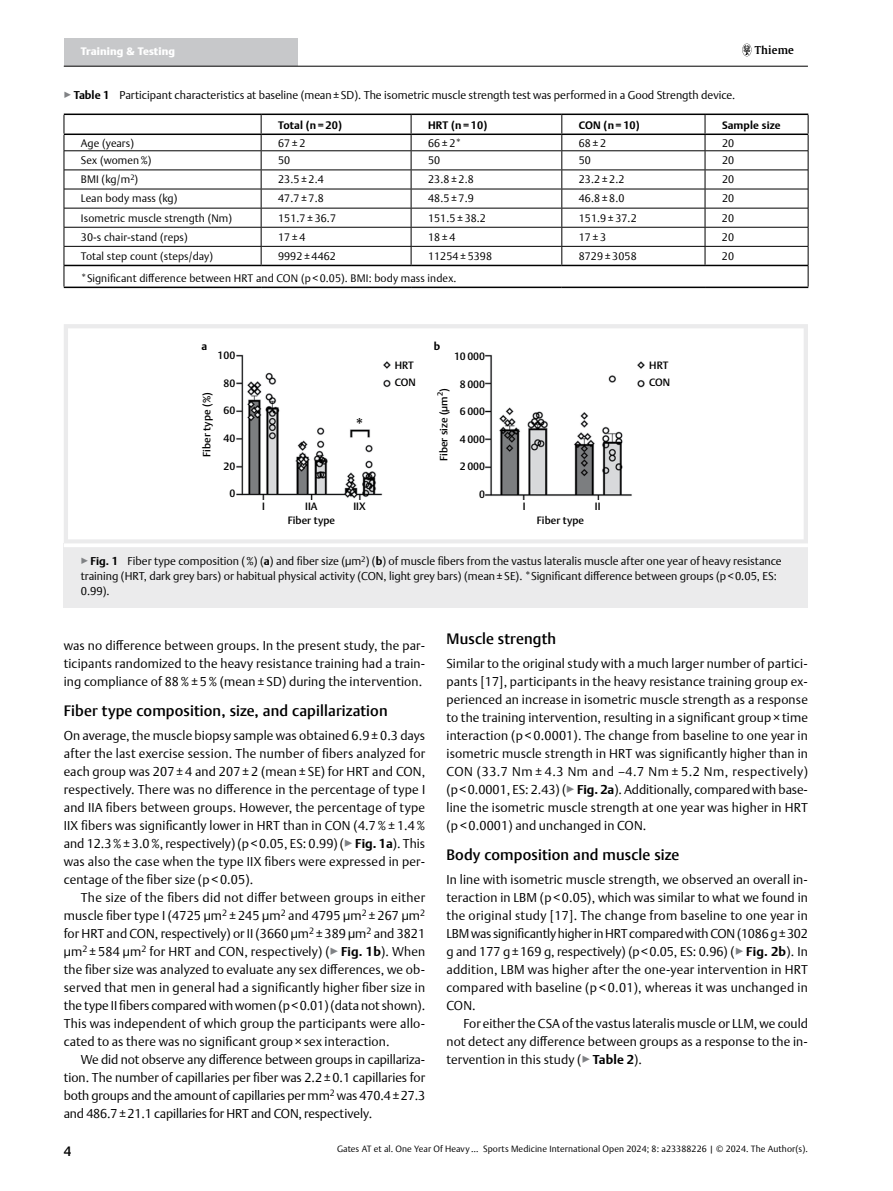
<style>
.page{position:relative;width:893px;height:1191px;background:#fff}
.page>*{position:absolute;margin:0;border:0;box-sizing:border-box;transform-origin:0 0}
.t1{font:500 18px "Thieme Argo 2011";color:#000}
.t2{font:500 15px "Thieme Argo 2011";letter-spacing:.01em;color:#000}
.t3{font:500 13.5px "Thieme Argo 2011";color:#000}
.t4{font:300 12.75px/18px "Thieme Argo 2011";letter-spacing:.01em;color:#000;text-align:justify}
.t5{font:300 11.25px/15px "Thieme Argo 2011";color:#000}
.t6{font:300 10.8px "Thieme Argo 2011";letter-spacing:.01em;color:#000}
.t7{font:700 10.8px "Thieme Argo 2011";letter-spacing:.01em;color:#000}
.t8{font:900 10.8px "Thieme Argo 2011";letter-spacing:.01em;color:#fff}
.t9{font:600 10.8px "Thieme Gulliver 2011";letter-spacing:.01em;color:#000}
.t10{font:500 10.5px/17.2px "Thieme Argo 2011";color:#000}
.t11{font:300 9px "Thieme Argo 2011";letter-spacing:.01em;color:#000}
.s1{color:#808285}
.s2{font-weight:700}
</style>
<div class="page">
<div style="left:64px;top:38px;width:234px;height:28px;background:#c7c8ca"></div>
<hr style="left:64px;top:66px;width:744px;height:1px;background:#000">
<svg style="left:742px;top:44px;width:9px;height:12px"></svg>
<svg style="left:64px;top:113px;width:744px;height:1px"></svg>
<hr style="left:64px;top:286px;width:197px;height:2px;background:#000">
<hr style="left:261px;top:286px;width:150px;height:2px;background:#000">
<hr style="left:411px;top:286px;width:151px;height:2px;background:#000">
<hr style="left:562px;top:286px;width:143px;height:2px;background:#000">
<hr style="left:705px;top:286px;width:103px;height:2px;background:#000">
<svg style="left:64px;top:114px;width:745px;height:172px"></svg>
<svg style="left:64px;top:324px;width:744px;height:219px"></svg>
<div style="left:64px;top:543px;width:744px;height:65px;background:#ebebec"></div>
<hr style="left:64px;top:543px;width:744px;height:4px;background:#fff">
<p class="t8" style="left:81px;top:44px;width:96px">Training &amp; Testing</p>
<p class="t9" style="left:755px;top:42px;width:40px">Thieme</p>
<p class="t5" style="left:64px;top:88px;width:673px"><span class="s1">▶</span><span class="s2">Table 1</span> Participant characteristics at baseline (mean±SD). The isometric muscle strength test was performed in a Good Strength device.</p>
<p class="t7" style="left:278px;top:117px;width:65px">Total (n= 20)</p>
<p class="t7" style="left:428px;top:117px;width:61px">HRT (n= 10)</p>
<p class="t7" style="left:579px;top:117px;width:62px">CON (n= 10)</p>
<p class="t7" style="left:722px;top:117px;width:60px">Sample size</p>
<p class="t6" style="left:81px;top:135px;width:55px">Age (years)</p>
<p class="t6" style="left:278px;top:135px;width:29px">67±2</p>
<p class="t6" style="left:428px;top:135px;width:35px">66±2*</p>
<p class="t6" style="left:579px;top:135px;width:29px">68±2</p>
<p class="t6" style="left:722px;top:135px;width:14px">20</p>
<p class="t6" style="left:81px;top:153px;width:72px">Sex (women%)</p>
<p class="t6" style="left:278px;top:153px;width:14px">50</p>
<p class="t6" style="left:428px;top:153px;width:14px">50</p>
<p class="t6" style="left:579px;top:153px;width:14px">50</p>
<p class="t6" style="left:722px;top:153px;width:14px">20</p>
<p class="t6" style="left:81px;top:172px;width:59px">BMI (kg/m<sup>2</sup>)</p>
<p class="t6" style="left:278px;top:172px;width:47px">23.5 ± 2.4</p>
<p class="t6" style="left:428px;top:172px;width:47px">23.8 ± 2.8</p>
<p class="t6" style="left:579px;top:172px;width:47px">23.2 ± 2.2</p>
<p class="t6" style="left:722px;top:172px;width:14px">20</p>
<p class="t6" style="left:81px;top:191px;width:98px">Lean body mass (kg)</p>
<p class="t6" style="left:278px;top:191px;width:47px">47.7 ± 7.8</p>
<p class="t6" style="left:428px;top:191px;width:47px">48.5 ± 7.9</p>
<p class="t6" style="left:579px;top:191px;width:47px">46.8 ± 8.0</p>
<p class="t6" style="left:722px;top:191px;width:14px">20</p>
<p class="t6" style="left:81px;top:210px;width:153px">Isometric muscle strength (Nm)</p>
<p class="t6" style="left:278px;top:210px;width:59px">151.7 ± 36.7</p>
<p class="t6" style="left:428px;top:210px;width:59px">151.5 ± 38.2</p>
<p class="t6" style="left:579px;top:210px;width:59px">151.9 ± 37.2</p>
<p class="t6" style="left:722px;top:210px;width:14px">20</p>
<p class="t6" style="left:81px;top:230px;width:108px">30-s chair-stand (reps)</p>
<p class="t6" style="left:278px;top:230px;width:29px">17±4</p>
<p class="t6" style="left:428px;top:230px;width:29px">18±4</p>
<p class="t6" style="left:579px;top:230px;width:29px">17±3</p>
<p class="t6" style="left:722px;top:230px;width:14px">20</p>
<p class="t6" style="left:81px;top:249px;width:134px">Total step count (steps/day)</p>
<p class="t6" style="left:278px;top:249px;width:59px">9992 ± 4462</p>
<p class="t6" style="left:428px;top:249px;width:66px">11254 ± 5398</p>
<p class="t6" style="left:579px;top:249px;width:59px">8729 ± 3058</p>
<p class="t6" style="left:722px;top:249px;width:14px">20</p>
<p class="t6" style="left:81px;top:271px;width:377px">*Significant difference between HRT and CON (p &lt; 0.05). BMI: body mass index.</p>
<p class="t7" style="left:201px;top:339px;width:7px">a</p>
<p class="t7" style="left:434px;top:339px;width:8px">b</p>
<p class="t10" style="left:224px;top:374px;width:13px">80</p>
<p class="t10" style="left:198px;top:457px;width:66px;rotate:-90deg">Fiber type (%)</p>
<p class="t10" style="left:435px;top:461px;width:74px;rotate:-90deg">Fiber size (µm<sup>2</sup>)</p>
<p class="t10" style="left:218px;top:347px;width:19px">100</p>
<p class="t10" style="left:454px;top:347px;width:33px">10 000</p>
<p class="t10" style="left:460px;top:375px;width:27px">8 000</p>
<p class="t10" style="left:460px;top:402px;width:27px">6 000</p>
<p class="t10" style="left:460px;top:430px;width:27px">4 000</p>
<p class="t10" style="left:460px;top:457px;width:27px">2 000</p>
<p class="t10" style="left:479px;top:485px;width:7px">0</p>
<p class="t10" style="left:395px;top:356px;width:22px">HRT<br>CON</p>
<p class="t10" style="left:649px;top:356px;width:22px">HRT<br>CON</p>
<p class="t10" style="left:224px;top:402px;width:13px">60</p>
<p class="t10" style="left:224px;top:429px;width:13px">40</p>
<p class="t10" style="left:224px;top:457px;width:13px">20</p>
<p class="t10" style="left:229px;top:484px;width:7px">0</p>
<h1 class="t1" style="left:354px;top:413px;width:12px">*</h1>
<p class="t10" style="left:288px;top:499px;width:49px;line-height:13.8px;text-align:center">IIA<br>Fiber type</p>
<p class="t10" style="left:262px;top:497px;width:4px">I</p>
<p class="t10" style="left:595px;top:497px;width:7px">II</p>
<p class="t10" style="left:537px;top:511px;width:49px">Fiber type</p>
<p class="t10" style="left:353px;top:497px;width:14px">IIX</p>
<p class="t10" style="left:523px;top:497px;width:4px">I</p>
<p class="t5" style="left:81px;top:553px;width:702px"><span class="s1">▶</span><span class="s2">Fig. 1</span> Fiber type composition (%) (<span class="s2">a</span>) and fiber size (µm<sup>2</sup>) (<span class="s2">b</span>) of muscle fibers from the vastus lateralis muscle after one year of heavy resistance training (HRT, dark grey bars) or habitual physical activity (CON, light grey bars) (mean±SE). *Significant difference between groups (p&lt;0.05, ES:<br>0.99).</p>
<p class="t4" style="left:64px;top:635px;width:363px">was no difference between groups. In the present study, the par&shy;ticipants randomized to the heavy resistance training had a train&shy;ing compliance of 88%± 5% (mean ± SD) during the intervention.</p>
<p class="t2" style="left:64px;top:700px;width:325px">Fiber type composition, size, and capillarization</p>
<p class="t4" style="left:64px;top:725px;width:363px">On average, the muscle biopsy sample was obtained 6.9 ± 0.3 days after the last exercise session. The number of fibers analyzed for each group was 207 ± 4 and 207 ± 2 (mean ± SE) for HRT and CON, respectively. There was no difference in the percentage of type I and IIA fibers between groups. However, the percentage of type IIX fibers was significantly lower in HRT than in CON (4.7%± 1.4% and 12.3%±3.0%, respectively) (p&lt;0.05, ES: 0.99) (<span class="s1">▶</span><span class="s2">Fig. 1a</span>). This was also the case when the type IIX fibers were expressed in per&shy;centage of the fiber size (p &lt; 0.05).</p>
<p class="t4" style="left:64px;top:887px;width:363px;text-indent:17px">The size of the fibers did not differ between groups in either muscle fiber type I (4725 µm<sup>2</sup> ± 245 µm<sup>2</sup> and 4795 µm<sup>2</sup> ± 267 µm<sup>2 </sup>for HRT and CON, respectively) or II (3660 µm<sup>2</sup> ±389 µm<sup>2</sup> and 3821 µm<sup>2</sup> ± 584 µm<sup>2</sup> for HRT and CON, respectively) (<span class="s1">▶</span><span class="s2">Fig. 1b</span>). When the fiber size was analyzed to evaluate any sex differences, we ob&shy;served that men in general had a significantly higher fiber size in the type II fibers compared with women (p&lt;0.01) (data not shown).<br>This was independent of which group the participants were allo&shy;cated to as there was no significant group × sex interaction.</p>
<p class="t4" style="left:64px;top:1049px;width:363px;text-indent:17px">We did not observe any difference between groups in capillariza&shy;tion. The number of capillaries per fiber was 2.2±0.1 capillaries for both groups and the amount of capillaries per mm<sup>2</sup> was 470.4±27.3 and 486.7±21.1 capillaries for HRT and CON, respectively.</p>
<p class="t2" style="left:446px;top:628px;width:111px">Muscle strength</p>
<p class="t4" style="left:446px;top:653px;width:363px">Similar to the original study with a much larger number of partici&shy;pants [17], participants in the heavy resistance training group ex&shy;perienced an increase in isometric muscle strength as a response to the training intervention, resulting in a significant group × time interaction (p &lt; 0.0001). The change from baseline to one year in isometric muscle strength in HRT was significantly higher than in CON (33.7 Nm ± 4.3 Nm and –4.7 Nm ± 5.2 Nm, respectively) (p&lt;0.0001, ES: 2.43) (<span class="s1">▶</span><span class="s2">Fig. 2a</span>). Additionally, compared with base&shy;line the isometric muscle strength at one year was higher in HRT (p &lt; 0.0001) and unchanged in CON.</p>
<p class="t2" style="left:446px;top:844px;width:235px">Body composition and muscle size</p>
<p class="t4" style="left:446px;top:869px;width:363px">In line with isometric muscle strength, we observed an overall in&shy;teraction in LBM (p &lt; 0.05), which was similar to what we found in the original study [17]. The change from baseline to one year in LBM was significantly higher in HRT compared with CON (1086 g±302 g and 177 g±169 g, respectively) (p&lt;0.05, ES: 0.96) (<span class="s1">▶</span><span class="s2">Fig. 2b</span>). In addition, LBM was higher after the one-year intervention in HRT compared with baseline (p &lt; 0.01), whereas it was unchanged in CON.</p>
<p class="t4" style="left:446px;top:1013px;width:363px;text-indent:17px">For either the CSA of the vastus lateralis muscle or LLM, we could not detect any difference between groups as a response to the in&shy;tervention in this study (<span class="s1">▶</span><span class="s2">Table 2</span>).</p>
<p class="t3" style="left:64px;top:1142px;width:9px">4</p>
<p class="t11" style="left:337px;top:1143px;width:472px">Gates AT et al. One Year Of Heavy … Sports Medicine International Open 2024; 8: a23388226 | © 2024. The Author(s).</p>
</div>
